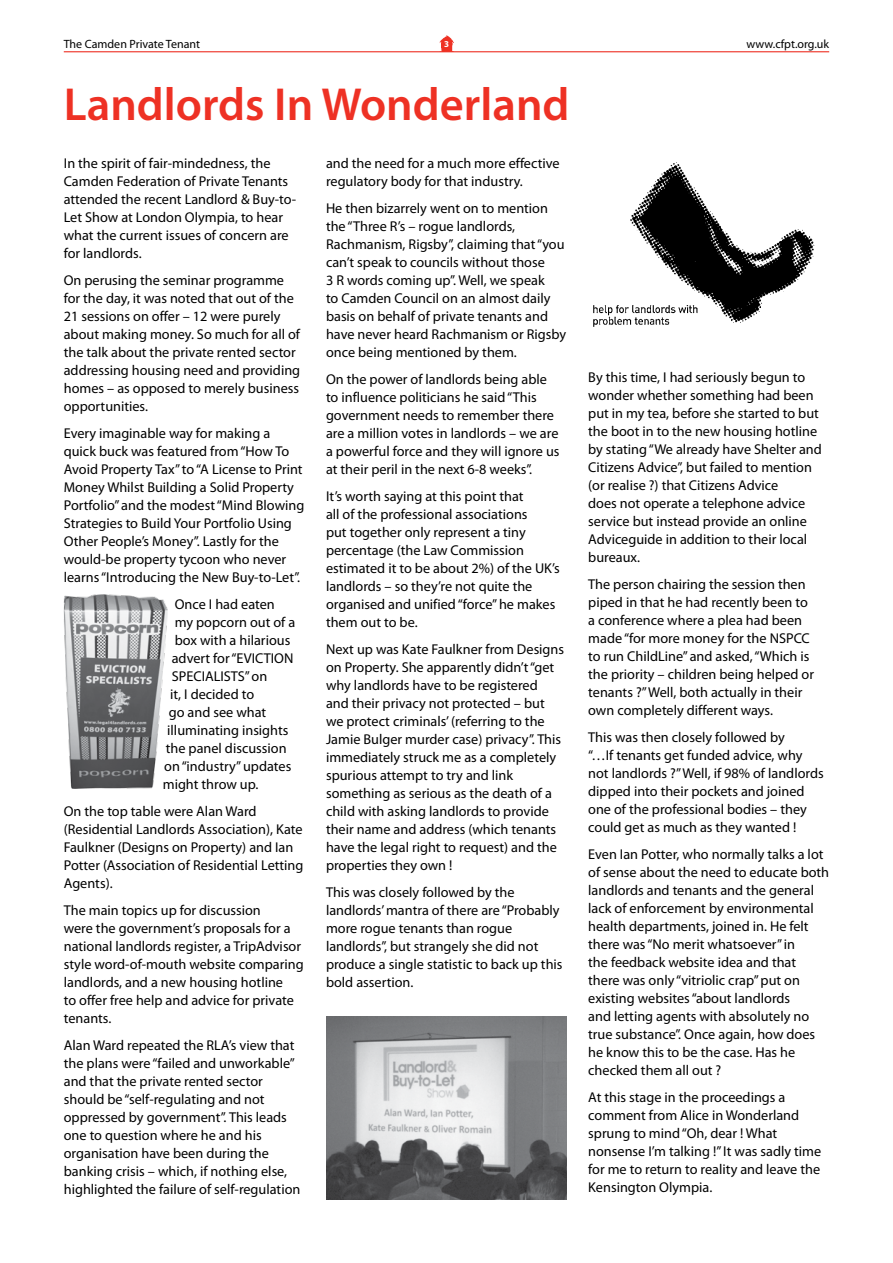
<style>
.page{position:relative;width:893px;height:1263px;background:#fff}
.page>*{position:absolute;margin:0;border:0;box-sizing:border-box;transform-origin:0 0}
.t1{font:600 46.5px "Myriad Pro";color:#ee3124}
.t2{font:14.25px/18px "Myriad Pro";color:#000}
.t3{font:12px "Myriad Pro";color:#000}
.t4{font:700 9px "Myriad Pro";color:#fff}
</style>
<div class="page">
<img style="left:440px;top:35px;width:13px;height:16px">
<hr style="left:64px;top:51px;width:765px;height:1px;background:#ee3124">
<img style="left:64px;top:594px;width:104px;height:195px">
<img style="left:593px;top:162px;width:222px;height:165px">
<img style="left:326px;top:1016px;width:241px;height:183px">
<p class="t3" style="left:64px;top:37px;width:138px">The Camden Private Tenant</p>
<p class="t4" style="left:444px;top:38px;width:6px">3</p>
<p class="t3" style="left:747px;top:37px;width:84px">www.cfpt.org.uk</p>
<h1 class="t1" style="left:64px;top:75px;width:507px">Landlords In Wonderland</h1>
<p class="t2" style="left:64px;top:154px;width:234px">In the spirit of fair-mindedness, the Camden Federation of Private Tenants attended the recent Landlord &amp; Buy-to-Let Show at London Olympia, to hear what the current issues of concern are for landlords.</p>
<p class="t2" style="left:64px;top:271px;width:238px">On perusing the seminar programme for the day, it was noted that out of the 21 sessions on offer – 12 were purely about making money. So much for all of the talk about the private rented sector addressing housing need and providing homes – as opposed to merely business opportunities.</p>
<p class="t2" style="left:64px;top:424px;width:242px">Every imaginable way for making a quick buck was featured from “How To Avoid Property Tax” to “A License to Print Money Whilst Building a Solid Property Portfolio” and the modest “Mind Blowing Strategies to Build Your Portfolio Using Other People’s Money”. Lastly for the would-be property tycoon who never learns “Introducing the New Buy-to-Let”.</p>
<p class="t2" style="left:175px;top:595px;width:102px">Once I had eaten</p>
<p class="t2" style="left:175px;top:613px;width:122px">my popcorn out of a</p>
<p class="t2" style="left:175px;top:631px;width:117px">box with a hilarious</p>
<p class="t2" style="left:172px;top:649px;width:123px">advert for “EVICTION</p>
<p class="t2" style="left:172px;top:667px;width:97px">SPECIALISTS” on</p>
<p class="t2" style="left:170px;top:685px;width:85px">it, I decided to</p>
<p class="t2" style="left:169px;top:703px;width:99px">go and see what</p>
<p class="t2" style="left:167px;top:721px;width:123px">illuminating insights</p>
<p class="t2" style="left:166px;top:739px;width:122px">the panel discussion</p>
<p class="t2" style="left:164px;top:757px;width:129px">on “industry” updates</p>
<p class="t2" style="left:163px;top:775px;width:97px">might throw up.</p>
<p class="t2" style="left:64px;top:802px;width:241px">On the top table were Alan Ward (Residential Landlords Association), Kate Faulkner (Designs on Property) and Ian Potter (Association of Residential Letting Agents).</p>
<p class="t2" style="left:64px;top:901px;width:241px">The main topics up for discussion<br>were the government’s proposals for a national landlords register, a TripAdvisor style word-of-mouth website comparing landlords, and a new housing hotline<br>to offer free help and advice for private tenants.</p>
<p class="t2" style="left:64px;top:1036px;width:238px">Alan Ward repeated the RLA’s view that the plans were “failed and unworkable” and that the private rented sector should be “self-regulating and not oppressed by government”. This leads one to question where he and his organisation have been during the banking crisis – which, if nothing else, highlighted the failure of self-regulation</p>
<p class="t2" style="left:326px;top:154px;width:235px">and the need for a much more effective regulatory body for that industry.</p>
<p class="t2" style="left:326px;top:199px;width:242px">He then bizarrely went on to mention the “Three R’s – rogue landlords, Rachmanism, Rigsby”, claiming that “you can’t speak to councils without those<br>3 R words coming up”. Well, we speak<br>to Camden Council on an almost daily basis on behalf of private tenants and have never heard Rachmanism or Rigsby once being mentioned by them.</p>
<p class="t2" style="left:326px;top:370px;width:235px">On the power of landlords being able to influence politicians he said “This government needs to remember there are a million votes in landlords – we are a powerful force and they will ignore us at their peril in the next 6-8 weeks”.</p>
<p class="t2" style="left:326px;top:487px;width:235px">It’s worth saying at this point that<br>all of the professional associations<br>put together only represent a tiny percentage (the Law Commission estimated it to be about 2%) of the UK’s landlords – so they’re not quite the organised and unified “force” he makes them out to be.</p>
<p class="t2" style="left:326px;top:640px;width:240px">Next up was Kate Faulkner from Designs on Property. She apparently didn’t “get why landlords have to be registered and their privacy not protected – but we protect criminals’ (referring to the Jamie Bulger murder case) privacy”. This immediately struck me as a completely spurious attempt to try and link something as serious as the death of a child with asking landlords to provide their name and address (which tenants have the legal right to request) and the properties they own !</p>
<p class="t2" style="left:326px;top:883px;width:238px">This was closely followed by the landlords’ mantra of there are “Probably more rogue tenants than rogue landlords”, but strangely she did not produce a single statistic to back up this bold assertion.</p>
<p class="t2" style="left:588px;top:368px;width:235px">By this time, I had seriously begun to wonder whether something had been put in my tea, before she started to but the boot in to the new housing hotline by stating “We already have Shelter and Citizens Advice”, but failed to mention (or realise ?) that Citizens Advice<br>does not operate a telephone advice service but instead provide an online Adviceguide in addition to their local bureaux.</p>
<p class="t2" style="left:588px;top:575px;width:227px">The person chairing the session then piped in that he had recently been to a conference where a plea had been made “for more money for the NSPCC to run ChildLine” and asked, “Which is the priority – children being helped or tenants ?” Well, both actually in their own completely different ways.</p>
<p class="t2" style="left:588px;top:728px;width:237px">This was then closely followed by<br>“…If tenants get funded advice, why not landlords ?” Well, if 98% of landlords dipped into their pockets and joined one of the professional bodies – they could get as much as they wanted !</p>
<p class="t2" style="left:588px;top:845px;width:242px">Even Ian Potter, who normally talks a lot of sense about the need to educate both landlords and tenants and the general lack of enforcement by environmental health departments, joined in. He felt there was “No merit whatsoever” in<br>the feedback website idea and that there was only “vitriolic crap” put on existing websites “about landlords<br>and letting agents with absolutely no true substance”. Once again, how does he know this to be the case. Has he checked them all out ?</p>
<p class="t2" style="left:588px;top:1088px;width:235px">At this stage in the proceedings a comment from Alice in Wonderland sprung to mind “Oh, dear ! What nonsense I’m talking !” It was sadly time for me to return to reality and leave the<br>Kensington Olympia.</p>
</div>
